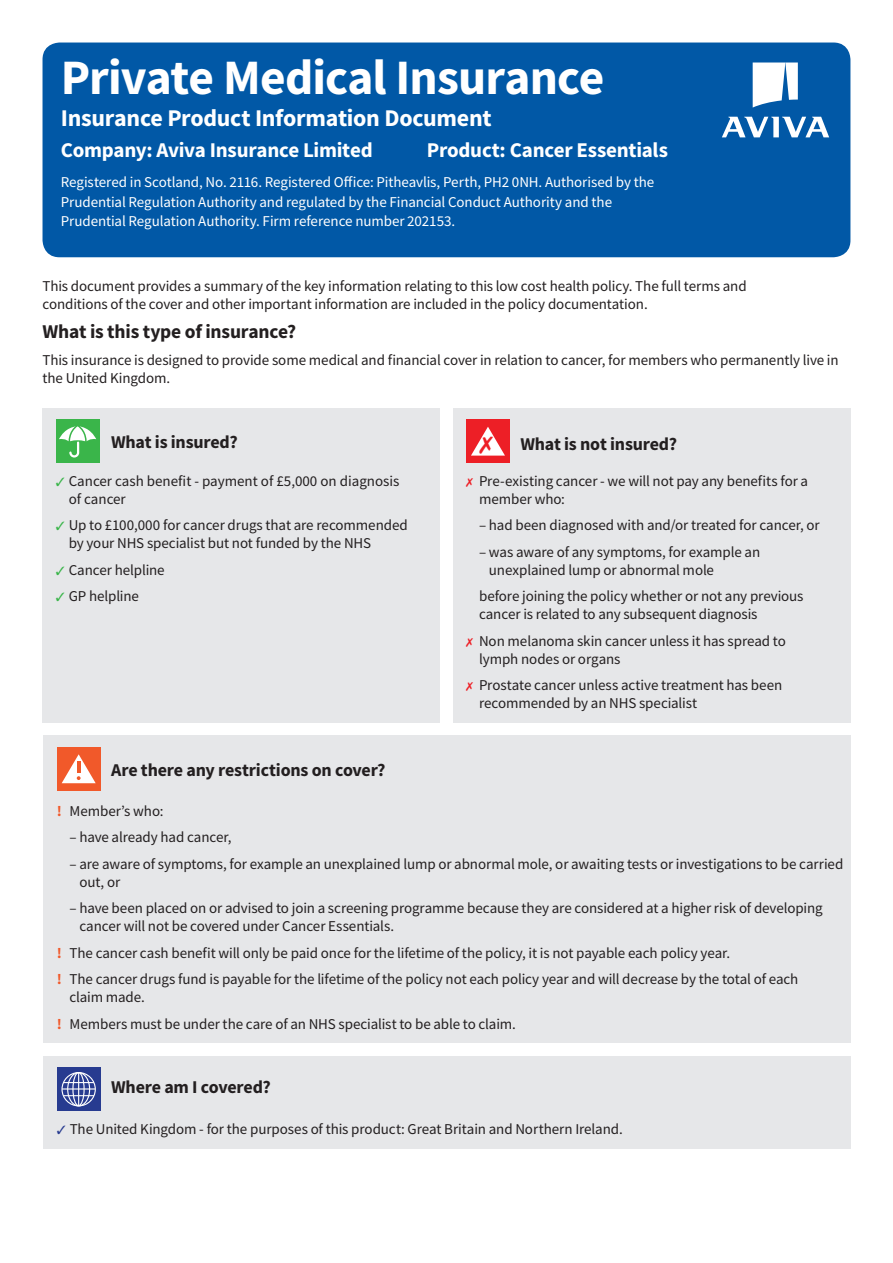
<style>
.page{position:relative;width:893px;height:1263px;background:#fff}
.page>*{position:absolute;margin:0;border:0;box-sizing:border-box;transform-origin:0 0}
.t1{font:700 49.5px "Source Sans Pro";letter-spacing:-.02em;color:#fff}
.t2{font:700 24px "Source Sans Pro";letter-spacing:-.01em;color:#fff}
.t3{font:700 21px "Source Sans Pro";letter-spacing:-.01em;color:#fff}
.t4{font:700 19.5px "Source Sans Pro";letter-spacing:-.01em;color:#231f20}
.t5{font:700 18px "Source Sans Pro";letter-spacing:-.01em;color:#231f20}
.t6{font:15px/18px "Source Sans Pro";letter-spacing:-.005em;color:#231f20}
.t7{font:15px/19.5px "Source Sans Pro";letter-spacing:-.005em;color:#fff}
.s1{color:#3ab54a}
.s2{font-weight:700;color:#f1592a}
.s3{color:#273b90}
</style>
<div class="page">
<div style="left:43px;top:43px;width:807px;height:214px;background:#0158a6;border-radius:17px"></div>
<div style="left:43px;top:408px;width:397px;height:315px;background:#e6e7e9"></div>
<div style="left:56px;top:419px;width:43px;height:44px;background:#3ab54a"></div>
<svg style="left:59px;top:426px;width:37px;height:32px"></svg>
<div style="left:453px;top:408px;width:397px;height:315px;background:#e6e7e9"></div>
<div style="left:466px;top:419px;width:44px;height:44px;background:#ed1f26"></div>
<div style="left:43px;top:735px;width:807px;height:308px;background:#e6e7e9"></div>
<div style="left:57px;top:747px;width:43px;height:43px;background:#f1592a"></div>
<svg style="left:62px;top:754px;width:34px;height:29px"></svg>
<div style="left:43px;top:1056px;width:807px;height:92px;background:#e6e7e9"></div>
<svg style="left:57px;top:1067px;width:43px;height:44px;background:#3c4e9b"></svg>
<div style="left:61px;top:1072px;width:35px;height:34px;border:1px solid #fff;border-radius:50%"></div>
<div style="left:67px;top:1072px;width:23px;height:34px;border:1px solid #fff;border-radius:50%"></div>
<div style="left:72px;top:1072px;width:13px;height:34px;border:1px solid #fff;border-radius:50%"></div>
<hr style="left:78px;top:1072px;width:1px;height:33px;background:#fff">
<hr style="left:62px;top:1088px;width:33px;height:1px;background:#fff">
<hr style="left:63px;top:1082px;width:31px;height:1px;background:#fff">
<hr style="left:63px;top:1095px;width:31px;height:1px;background:#fff">
<svg style="left:753px;top:63px;width:45px;height:45px"></svg>
<svg style="left:722px;top:117px;width:107px;height:20px"></svg>
<svg style="left:471px;top:427px;width:34px;height:29px"></svg>
<h1 class="t1" style="left:61px;top:44px;width:545px">Private Medical Insurance</h1>
<h2 class="t2" style="left:61px;top:101px;width:432px">Insurance Product Information Document</h2>
<h3 class="t3" style="left:61px;top:136px;width:313px">Company: Aviva Insurance Limited</h3>
<h3 class="t3" style="left:427px;top:136px;width:243px">Product: Cancer Essentials</h3>
<p class="t7" style="left:61px;top:172px;width:595px">Registered in Scotland, No. 2116. Registered Office: Pitheavlis, Perth, PH2 0NH. Authorised by the<br>Prudential Regulation Authority and regulated by the Financial Conduct Authority and the<br>Prudential Regulation Authority. Firm reference number 202153.</p>
<p class="t6" style="left:43px;top:277px;width:706px">This document provides a summary of the key information relating to this low cost health policy. The full terms and conditions of the cover and other important information are included in the policy documentation.</p>
<h3 class="t4" style="left:43px;top:319px;width:255px">What is this type of insurance?</h3>
<p class="t6" style="left:43px;top:351px;width:798px">This insurance is designed to provide some medical and financial cover in relation to cancer, for members who permanently live in the United Kingdom.</p>
<p class="t5" style="left:111px;top:430px;width:128px">What is insured?</p>
<p class="t6" style="left:69px;top:472px;width:332px;text-indent:-13px"><span class="s1">✓</span> Cancer cash benefit - payment of £5,000 on diagnosis of cancer</p>
<p class="t6" style="left:69px;top:516px;width:341px;text-indent:-13px"><span class="s1">✓</span> Up to £100,000 for cancer drugs that are recommended by your NHS specialist but not funded by the NHS</p>
<p class="t6" style="left:56px;top:561px;width:110px"><span class="s1">✓</span> Cancer helpline</p>
<p class="t6" style="left:56px;top:587px;width:85px"><span class="s1">✓</span> GP helpline</p>
<p class="t5" style="left:520px;top:431px;width:158px">What is not insured?</p>
<p class="t6" style="left:479px;top:472px;width:331px">Pre-existing cancer - we will not pay any benefits for a member who:</p>
<p class="t6" style="left:479px;top:516px;width:342px">– had been diagnosed with and/or treated for cancer, or</p>
<p class="t6" style="left:489px;top:543px;width:273px;text-indent:-10px">– was aware of any symptoms, for example an unexplained lump or abnormal mole</p>
<p class="t6" style="left:479px;top:587px;width:326px">before joining the policy whether or not any previous cancer is related to any subsequent diagnosis</p>
<p class="t6" style="left:479px;top:632px;width:308px">Non melanoma skin cancer unless it has spread to lymph nodes or organs</p>
<p class="t6" style="left:479px;top:676px;width:305px">Prostate cancer unless active treatment has been recommended by an NHS specialist</p>
<p class="t5" style="left:111px;top:758px;width:276px">Are there any restrictions on cover?</p>
<p class="t6" style="left:57px;top:802px;width:108px"><span class="s2">!</span> Member’s who:</p>
<p class="t6" style="left:70px;top:828px;width:163px">– have already had cancer,</p>
<p class="t6" style="left:79px;top:855px;width:765px;text-indent:-10px">– are aware of symptoms, for example an unexplained lump or abnormal mole, or awaiting tests or investigations to be carried out, or</p>
<p class="t6" style="left:79px;top:899px;width:745px;text-indent:-10px">– have been placed on or advised to join a screening programme because they are considered at a higher risk of developing cancer will not be covered under Cancer Essentials.</p>
<p class="t6" style="left:57px;top:939px;width:743px;line-height:26.5px"><span class="s2">!</span> The cancer cash benefit will only be paid once for the lifetime of the policy, it is not payable each policy year.<br><span class="s2">!</span> The cancer drugs fund is payable for the lifetime of the policy not each policy year and will decrease by the total of each</p>
<p class="t6" style="left:57px;top:984px;width:461px;line-height:26.5px;text-indent:13px">claim made.<br><span class="s2">!</span> Members must be under the care of an NHS specialist to be able to claim.</p>
<p class="t5" style="left:111px;top:1075px;width:161px">Where am I covered?</p>
<p class="t6" style="left:57px;top:1120px;width:567px"><span class="s3">✓</span> The United Kingdom - for the purposes of this product: Great Britain and Northern Ireland.</p>
</div>
